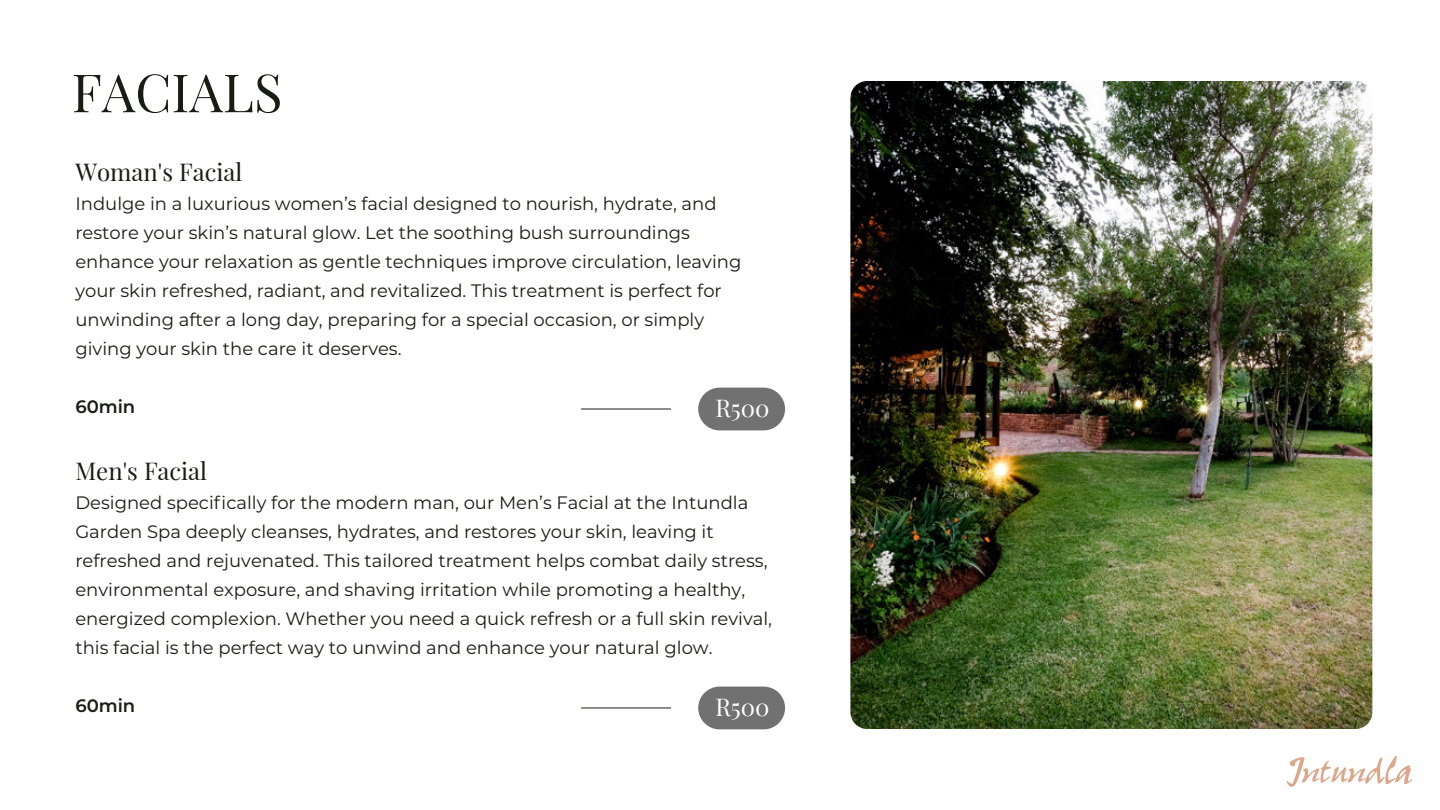
<style>
.page{position:relative;width:1440px;height:810px;background:#fff}
.page>*{position:absolute;margin:0;border:0;box-sizing:border-box;transform-origin:0 0}
.t1{font:52.9px "Playfair Display";color:#181c12}
.t2{font:24px "Playfair Display";color:#181c12}
.t3{font:24px "Playfair Display";color:#fff}
.t4{font:18px/29px "Montserrat";color:#181c12}
.t5{font:600 18px "Montserrat";color:#181c12}
</style>
<div class="page">
<img style="left:850px;top:81px;width:522px;height:648px">
<div style="left:698px;top:388px;width:87px;height:42px;background:#717171;border-radius:21px"></div>
<hr style="left:581px;top:409px;width:90px;height:1px;background:#181c12">
<div style="left:698px;top:687px;width:87px;height:42px;background:#717171;border-radius:21px"></div>
<hr style="left:581px;top:707px;width:90px;height:1px;background:#181c12">
<svg style="left:1286px;top:756px;width:126px;height:31px"></svg>
<h1 class="t1" style="left:72px;top:51px;width:212px">FACIALS</h1>
<h2 class="t2" style="left:75px;top:153px;width:168px">Woman's Facial</h2>
<p class="t4" style="left:75px;top:189px;width:668px">Indulge in a luxurious women’s facial designed to nourish, hydrate, and restore your skin’s natural glow. Let the soothing bush surroundings enhance your relaxation as gentle techniques improve circulation, leaving your skin refreshed, radiant, and revitalized. This treatment is perfect for unwinding after a long day, preparing for a special occasion, or simply giving your skin the care it deserves.</p>
<p class="t5" style="left:75px;top:394px;width:61px">60min</p>
<h2 class="t3" style="left:715px;top:390px;width:56px">R500</h2>
<h2 class="t2" style="left:75px;top:452px;width:133px">Men's Facial</h2>
<p class="t4" style="left:75px;top:488px;width:698px">Designed specifically for the modern man, our Men’s Facial at the Intundla Garden Spa deeply cleanses, hydrates, and restores your skin, leaving it refreshed and rejuvenated. This tailored treatment helps combat daily stress, environmental exposure, and shaving irritation while promoting a healthy, energized complexion. Whether you need a quick refresh or a full skin revival, this facial is the perfect way to unwind and enhance your natural glow.</p>
<p class="t5" style="left:75px;top:693px;width:61px">60min</p>
<h2 class="t3" style="left:715px;top:689px;width:56px">R500</h2>
</div>
